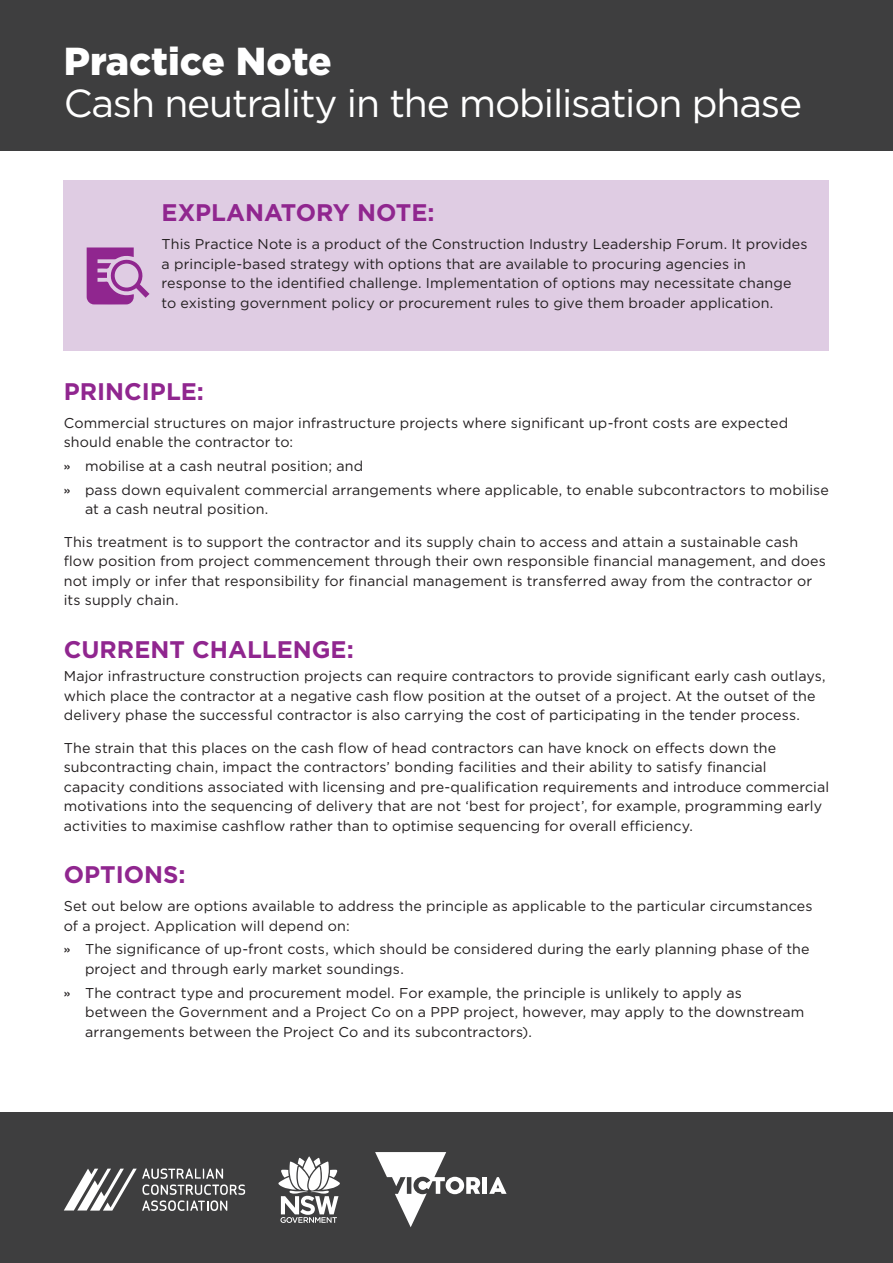
<style>
.page{position:relative;width:893px;height:1263px;background:#fff}
.page>*{position:absolute;margin:0;border:0;box-sizing:border-box;transform-origin:0 0}
.t1{font:39px/42px "Gotham";letter-spacing:-.03em;color:#fff}
.t2{font:700 24px "Gotham";color:#90268f}
._4_Body{font:14.25px/19.5px "Gotham";letter-spacing:.01em;color:#231f20}
._4_Body_Before_Bulle{font:14.25px/19.5px "Gotham";letter-spacing:.01em;color:#231f20}
.s1{font-weight:900}
.s2{font-family:"Helvetica Neue LT Std";font-weight:500}
</style>
<div class="page">
<div style="left:0;top:0;width:893px;height:150px;background:#3e3e3f"></div>
<div style="left:64px;top:181px;width:765px;height:170px;background:#dfcce3"></div>
<svg style="left:87px;top:247px;width:62px;height:57px"></svg>
<div style="left:0;top:1112px;width:893px;height:151px;background:#3e3e3f"></div>
<svg style="left:278px;top:1156px;width:62px;height:67px"></svg>
<svg style="left:489px;top:1177px;width:18px;height:17px"></svg>
<svg style="left:375px;top:1152px;width:105px;height:75px"></svg>
<div style="left:482px;top:1177px;width:5px;height:17px;background:#fff"></div>
<svg style="left:64px;top:1168px;width:181px;height:43px"></svg>
<p class="t1" style="left:64px;top:40px;width:740px"><span class="s1">Practice Note<br></span>Cash neutrality in the mobilisation phase</p>
<h2 class="t2" style="left:162px;top:197px;width:274px">EXPLANATORY NOTE:</h2>
<p class="_4_Body" style="left:162px;top:234px;width:647px">This Practice Note is a product of the Construction Industry Leadership Forum. It provides a principle-based strategy with options that are available to procuring agencies in response to the identified challenge. Implementation of options may necessitate change to existing government policy or procurement rules to give them broader application.</p>
<h2 class="t2" style="left:64px;top:375px;width:142px">PRINCIPLE:</h2>
<p class="_4_Body_Before_Bulle" style="left:64px;top:413px;width:726px">Commercial structures on major infrastructure projects where significant up-front costs are expected should enable the contractor to:</p>
<p class="_4_Body" style="left:64px;top:456px;width:301px"><span class="s2">»</span> mobilise at a cash neutral position; and</p>
<p class="_4_Body" style="left:85px;top:480px;width:745px;text-indent:-21px"><span class="s2">»</span> pass down equivalent commercial arrangements where applicable, to enable subcontractors to mobilise at a cash neutral position.</p>
<p class="_4_Body" style="left:64px;top:531px;width:764px">This treatment is to support the contractor and its supply chain to access and attain a sustainable cash flow position from project commencement through their own responsible financial management, and does not imply or infer that responsibility for financial management is transferred away from the contractor or its supply chain.</p>
<h2 class="t2" style="left:64px;top:633px;width:292px">CURRENT CHALLENGE:</h2>
<p class="_4_Body" style="left:64px;top:666px;width:763px">Major infrastructure construction projects can require contractors to provide significant early cash outlays, which place the contractor at a negative cash flow position at the outset of a project. At the outset of the delivery phase the successful contractor is also carrying the cost of participating in the tender process.</p>
<p class="_4_Body" style="left:64px;top:737px;width:767px">The strain that this places on the cash flow of head contractors can have knock on effects down the subcontracting chain, impact the contractors’ bonding facilities and their ability to satisfy financial capacity conditions associated with licensing and pre-qualification requirements and introduce commercial motivations into the sequencing of delivery that are not ‘best for project’, for example, programming early activities to maximise cashflow rather than to optimise sequencing for overall efficiency.</p>
<h2 class="t2" style="left:64px;top:859px;width:123px">OPTIONS:</h2>
<p class="_4_Body_Before_Bulle" style="left:64px;top:896px;width:750px">Set out below are options available to address the principle as applicable to the particular circumstances of a project. Application will depend on:</p>
<p class="_4_Body" style="left:85px;top:939px;width:726px;text-indent:-21px"><span class="s2">»</span> The significance of up-front costs, which should be considered during the early planning phase of the project and through early market soundings.</p>
<p class="_4_Body" style="left:85px;top:983px;width:721px;text-indent:-21px"><span class="s2">»</span> The contract type and procurement model. For example, the principle is unlikely to apply as between the Government and a Project Co on a PPP project, however, may apply to the downstream arrangements between the Project Co and its subcontractors).</p>
</div>
